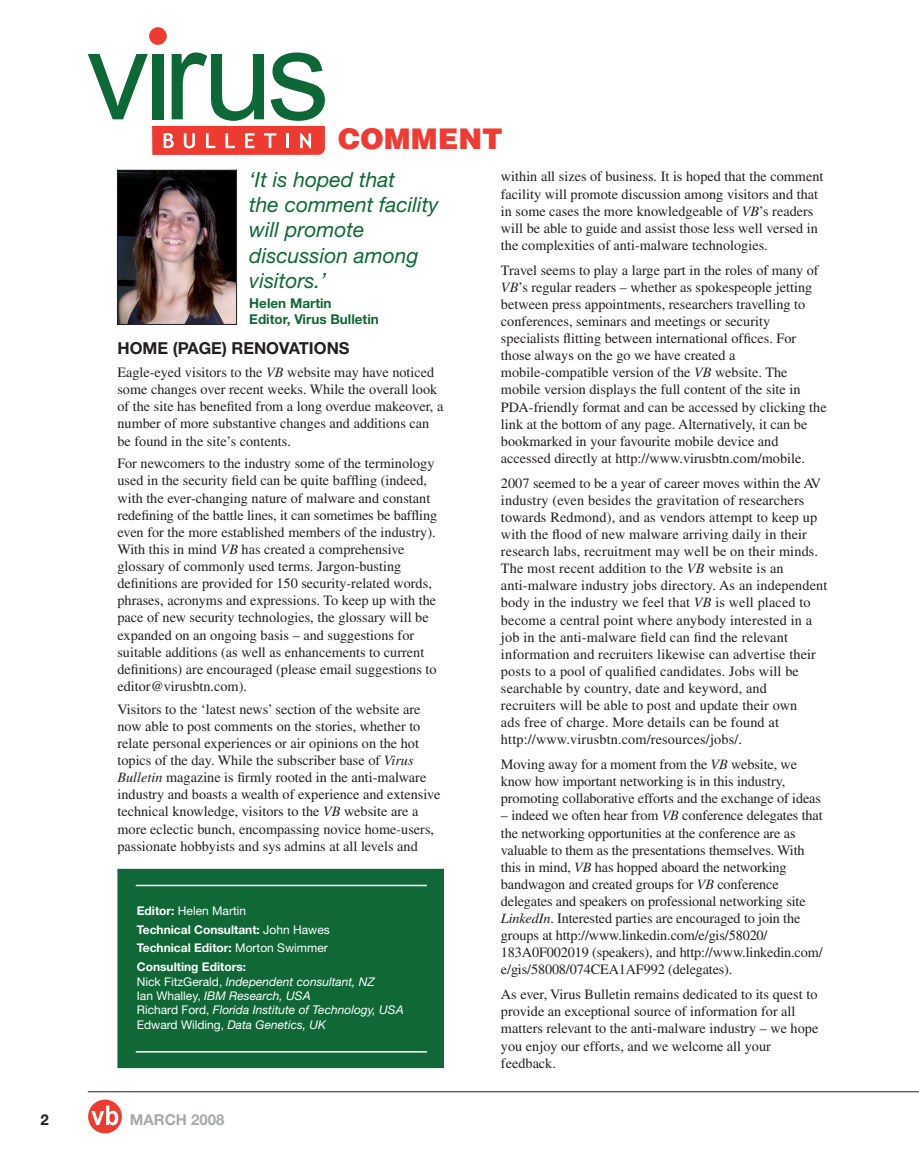
<style>
.page{position:relative;width:919px;height:1166px;background:#fff}
.page>*{position:absolute;margin:0;border:0;box-sizing:border-box;transform-origin:0 0}
.t1{font:900 28.5px "Helvetica";color:#ee3b34}
.t2{font:italic 21px/25.2px "Helvetica Neue";color:#0f6836}
.t3{font:700 16.5px "Helvetica Neue";color:#231f20}
.t4{font:700 15px "Helvetica Neue";color:#a8a9ad}
.t5{font:700 15px "Helvetica Neue";color:#231f20}
.t6{font:14.25px/17.1px "Times";color:#231f20}
.t7{font:700 13.5px/16.2px "Helvetica Neue";color:#0f6836}
.t8{font:italic 12px/14.4px "Helvetica Neue";color:#fff}
.t9{font:700 12px/18.6px "Helvetica Neue";color:#fff}
.s1{font-style:italic}
.s2{font-weight:400}
.s3{font-style:normal}
</style>
<div class="page">
<hr style="left:88px;top:1091px;width:830px;height:1px;background:#231f20">
<svg style="left:88px;top:1099px;width:34px;height:34px"></svg>
<svg style="left:91px;top:1105px;width:27px;height:19px"></svg>
<div style="left:149px;top:27px;width:18px;height:18px;background:#ee3b32;border-radius:50%"></div>
<svg style="left:88px;top:52px;width:237px;height:103px"></svg>
<div style="left:118px;top:869px;width:325px;height:198px;background:#0f6836"></div>
<div style="left:117px;top:868px;width:327px;height:199px;border:2px solid #0f6836"></div>
<hr style="left:136px;top:1050px;width:291px;height:2px;background:#fff">
<hr style="left:136px;top:884px;width:291px;height:2px;background:#fff">
<img style="left:119px;top:172px;width:116px;height:151px">
<div style="left:117px;top:170px;width:120px;height:155px;border:1px solid #231f20"></div>
<h1 class="t1" style="left:338px;top:128px;width:166px">COMMENT</h1>
<h2 class="t2" style="left:249px;top:169px;width:191px">‘It is hoped that<br>the comment facility will promote discussion among visitors.’</h2>
<p class="t7" style="left:249px;top:296px;width:131px">Helen Martin<br>Editor, Virus Bulletin</p>
<p class="t3" style="left:117px;top:342px;width:234px">HOME (PAGE) RENOVATIONS</p>
<p class="t6" style="left:117px;top:365px;width:327px">Eagle-eyed visitors to the <span class="s1">VB</span> website may have noticed some changes over recent weeks. While the overall look of the site has benefited from a long overdue makeover, a number of more substantive changes and additions can be found in the site’s contents.</p>
<p class="t6" style="left:117px;top:456px;width:321px">For newcomers to the industry some of the terminology used in the security field can be quite baffling (indeed, with the ever-changing nature of malware and constant redefining of the battle lines, it can sometimes be baffling even for the more established members of the industry).<br>With this in mind <span class="s1">VB</span> has created a comprehensive glossary of commonly used terms. Jargon-busting definitions are provided for 150 security-related words, phrases, acronyms and expressions. To keep up with the pace of new security technologies, the glossary will be expanded on an ongoing basis – and suggestions for suitable additions (as well as enhancements to current definitions) are encouraged (please email suggestions to editor@virusbtn.com).</p>
<p class="t6" style="left:117px;top:701px;width:324px">Visitors to the ‘latest news’ section of the website are now able to post comments on the stories, whether to relate personal experiences or air opinions on the hot topics of the day. While the subscriber base of <span class="s1">Virus Bulletin</span> magazine is firmly rooted in the anti-malware industry and boasts a wealth of experience and extensive technical knowledge, visitors to the <span class="s1">VB</span> website are a more eclectic bunch, encompassing novice home-users, passionate hobbyists and sys admins at all levels and</p>
<p class="t9" style="left:137px;top:902px;width:194px">Editor: <span class="s2">Helen Martin<br></span>Technical Consultant: <span class="s2">John Hawes<br></span>Technical Editor: <span class="s2">Morton Swimmer<br></span>Consulting Editors:</p>
<p class="t8" style="left:137px;top:974px;width:268px"><span class="s3">Nick FitzGerald,</span> Independent consultant, NZ<br><span class="s3">Ian Whalley,</span> IBM Research, USA<br><span class="s3">Richard Ford,</span> Florida Institute of Technology, USA <span class="s3">Edward Wilding,</span> Data Genetics, UK</p>
<p class="t5" style="left:40px;top:1113px;width:10px">2</p>
<p class="t4" style="left:130px;top:1113px;width:96px">MARCH 2008</p>
<p class="t6" style="left:501px;top:169px;width:324px">within all sizes of business. It is hoped that the comment facility will promote discussion among visitors and that in some cases the more knowledgeable of <span class="s1">VB</span>’s readers will be able to guide and assist those less well versed in the complexities of anti-malware technologies.</p>
<p class="t6" style="left:501px;top:262px;width:327px">Travel seems to play a large part in the roles of many of <span class="s1">VB</span>’s regular readers – whether as spokespeople jetting between press appointments, researchers travelling to conferences, seminars and meetings or security specialists flitting between international offices. For those always on the go we have created a mobile-compatible version of the <span class="s1">VB</span> website. The mobile version displays the full content of the site in PDA-friendly format and can be accessed by clicking the link at the bottom of any page. Alternatively, it can be bookmarked in your favourite mobile device and accessed directly at http://www.virusbtn.com/mobile.</p>
<p class="t6" style="left:501px;top:475px;width:328px">2007 seemed to be a year of career moves within the AV industry (even besides the gravitation of researchers towards Redmond), and as vendors attempt to keep up with the flood of new malware arriving daily in their research labs, recruitment may well be on their minds.<br>The most recent addition to the <span class="s1">VB</span> website is an anti-malware industry jobs directory. As an independent body in the industry we feel that <span class="s1">VB</span> is well placed to become a central point where anybody interested in a job in the anti-malware field can find the relevant information and recruiters likewise can advertise their posts to a pool of qualified candidates. Jobs will be searchable by country, date and keyword, and<br>recruiters will be able to post and update their own<br>ads free of charge. More details can be found at http://www.virusbtn.com/resources/jobs/.</p>
<p class="t6" style="left:501px;top:757px;width:321px">Moving away for a moment from the <span class="s1">VB</span> website, we know how important networking is in this industry, promoting collaborative efforts and the exchange of ideas</p>
<p class="t6" style="left:501px;top:808px;width:323px">– indeed we often hear from <span class="s1">VB</span> conference delegates that the networking opportunities at the conference are as valuable to them as the presentations themselves. With this in mind, <span class="s1">VB</span> has hopped aboard the networking bandwagon and created groups for <span class="s1">VB</span> conference delegates and speakers on professional networking site <span class="s1">LinkedIn</span>. Interested parties are encouraged to join the groups at http://www.linkedin.com/e/gis/58020/ 183A0F002019 (speakers), and http://www.linkedin.com/ e/gis/58008/074CEA1AF992 (delegates).</p>
<p class="t6" style="left:501px;top:986px;width:319px">As ever, Virus Bulletin remains dedicated to its quest to provide an exceptional source of information for all matters relevant to the anti-malware industry – we hope you enjoy our efforts, and we welcome all your feedback.</p>
</div>
